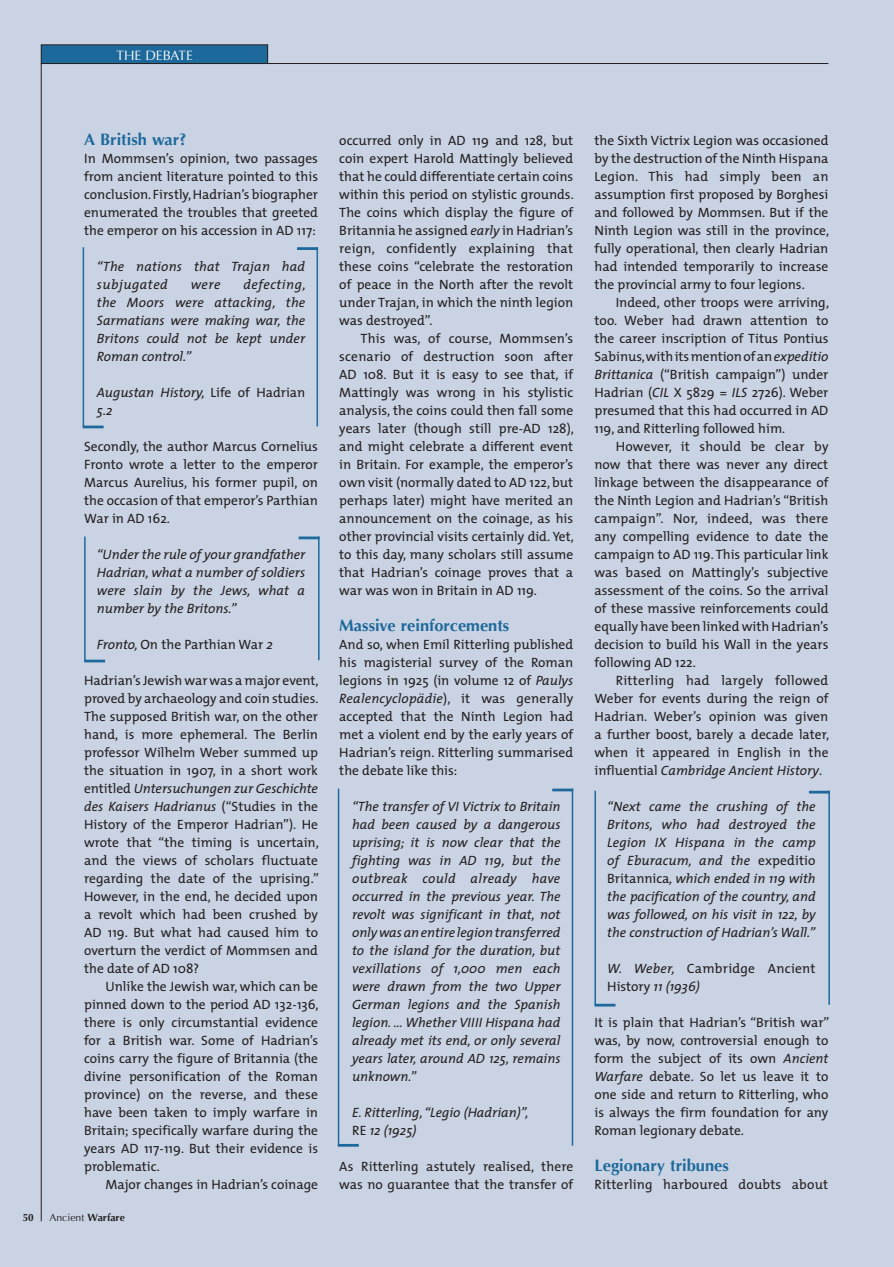
<style>
.page{position:relative;width:894px;height:1267px;background:#fff}
.page>*{position:absolute;margin:0;border:0;box-sizing:border-box;transform-origin:0 0}
.t1{font:700 16.5px "Optima";color:#1d699b}
.t2{font:13.5px/18px "The Mix";color:#231f20;text-align:justify}
.t3{font:italic 13.5px/18px "The Mix";color:#231f20;text-align:justify}
.t4{font:13.5px/18px "The Mix";letter-spacing:.02em;color:#231f20}
.t5{font:13.5px "Optima";color:#fff}
.t6{font:10.5px "Optima";color:#231f20}
.t7{font:700 10.5px "Optima";color:#231f20;scale:.95 1}
.s1{font-style:normal}
.s2{font-style:italic}
.s3{font-weight:700}
</style>
<div class="page">
<div style="left:0;top:0;width:894px;height:1266px;background:#cad3e3"></div>
<hr style="left:41px;top:63px;width:787px;height:1px;background:#231f20">
<div style="left:41px;top:45px;width:227px;height:18px;background:#1d699b"></div>
<div style="left:41px;top:44px;width:227px;height:20px;border:1px solid #231f20"></div>
<hr style="left:41px;top:64px;width:1px;height:1157px;background:#231f20">
<hr style="left:316px;top:247px;width:2px;height:179px;background:#1d699b">
<hr style="left:82px;top:247px;width:2px;height:179px;background:#1d699b">
<hr style="left:297px;top:247px;width:21px;height:2px;background:#1d699b">
<hr style="left:83px;top:426px;width:21px;height:2px;background:#1d699b">
<hr style="left:318px;top:536px;width:2px;height:124px;background:#1d699b">
<hr style="left:84px;top:536px;width:2px;height:124px;background:#1d699b">
<hr style="left:299px;top:537px;width:20px;height:2px;background:#1d699b">
<hr style="left:84px;top:660px;width:21px;height:2px;background:#1d699b">
<hr style="left:571px;top:788px;width:2px;height:357px;background:#1d699b">
<hr style="left:337px;top:788px;width:2px;height:357px;background:#1d699b">
<hr style="left:552px;top:788px;width:21px;height:2px;background:#1d699b">
<hr style="left:338px;top:1144px;width:21px;height:2px;background:#1d699b">
<hr style="left:828px;top:790px;width:2px;height:214px;background:#1d699b">
<hr style="left:594px;top:790px;width:2px;height:214px;background:#1d699b">
<hr style="left:809px;top:791px;width:21px;height:2px;background:#1d699b">
<hr style="left:594px;top:1003px;width:21px;height:2px;background:#1d699b">
<p class="t5" style="left:117px;top:47px;width:78px">The Debate</p>
<p class="t1" style="left:84px;top:129px;width:104px">A British war?</p>
<p class="t2" style="left:84px;top:148px;width:235px">In Mommsen’s opinion, two passages from ancient literature pointed to this conclusion. Firstly, Hadrian’s biographer enumerated the troubles that greeted the emperor on his accession in AD 117:</p>
<p class="t3" style="left:97px;top:256px;width:210px">“The nations that Trajan had subjugated</p>
<p class="t3" style="left:97px;top:274px;width:210px;text-indent:147px">defecting, the Moors were attacking, the Sarmatians were making war, the Britons could not be kept under Roman control.”</p>
<p class="t3" style="left:97px;top:382px;width:210px">Augustan History, <span class="s1">Life of Hadrian<br></span>5.2</p>
<p class="t2" style="left:84px;top:436px;width:235px">Secondly, the author Marcus Cornelius Fronto wrote a letter to the emperor Marcus Aurelius, his former pupil, on the occasion of that emperor’s Parthian War in AD 162.</p>
<p class="t3" style="left:97px;top:544px;width:210px">“Under the rule of your grandfather Hadrian, what a number of soldiers were slain by the Jews, what a number by the Britons.”</p>
<p class="t2" style="left:97px;top:634px;width:178px"><span class="s2">Fronto,</span> On the Parthian War <span class="s2">2</span></p>
<p class="t2" style="left:84px;top:670px;width:236px">Hadrian’s Jewish war was a major event, proved by archaeology and coin studies.<br>The supposed British war, on the other hand, is more ephemeral. The Berlin professor Wilhelm Weber summed up the situation in 1907, in a short work entitled <span class="s2">Untersuchungen zur Geschichte des Kaisers Hadrianus</span> (“Studies in the History of the Emperor Hadrian”). He wrote that “the timing is uncertain, and the views of scholars fluctuate regarding the date of the uprising.” However, in the end, he decided upon a revolt which had been crushed by AD 119. But what had caused him to overturn the verdict of Mommsen and the date of AD 108?</p>
<p class="t2" style="left:84px;top:976px;width:236px;text-indent:21px">Unlike the Jewish war, which can be pinned down to the period AD 132-136, there is only circumstantial evidence for a British war. Some of Hadrian’s coins carry the figure of Britannia (the divine personification of the Roman province) on the reverse, and these have been taken to imply warfare in Britain; specifically warfare during the years AD 117-119. But their evidence is problematic.</p>
<p class="t2" style="left:105px;top:1174px;width:214px">Major changes in Hadrian’s coinage</p>
<p class="t3" style="left:191px;top:274px;width:31px">were</p>
<p class="t7" style="left:23px;top:1211px;width:13px">50</p>
<p class="t6" style="left:49px;top:1211px;width:77px">Ancient <span class="s3">Warfare</span></p>
<p class="t2" style="left:339px;top:130px;width:236px">occurred only in AD 119 and 128, but coin expert Harold Mattingly believed that he could differentiate certain coins within this period on stylistic grounds.<br>The coins which display the figure of Britannia he assigned <span class="s2">early</span> in Hadrian’s reign, confidently explaining that these coins “celebrate the restoration of peace in the North after the revolt under Trajan, in which the ninth legion was destroyed”.</p>
<p class="t2" style="left:339px;top:328px;width:236px;text-indent:21px">This was, of course, Mommsen’s scenario of destruction soon after AD 108. But it is easy to see that, if Mattingly was wrong in his stylistic analysis, the coins could then fall some years later (though still pre-AD 128), and might celebrate a different event in Britain. For example, the emperor’s own visit (normally dated to AD 122, but perhaps later) might have merited an announcement on the coinage, as his other provincial visits certainly did. Yet, to this day, many scholars still assume that Hadrian’s coinage proves that a war was won in Britain in AD 119.</p>
<p class="t1" style="left:339px;top:615px;width:171px">Massive reinforcements</p>
<p class="t2" style="left:339px;top:634px;width:235px">And so, when Emil Ritterling published his magisterial survey of the Roman legions in 1925 (in volume 12 of <span class="s2">Paulys Realencyclopädie</span>), it was generally accepted that the Ninth Legion had met a violent end by the early years of Hadrian’s reign. Ritterling summarised the debate like this:</p>
<p class="t3" style="left:352px;top:796px;width:210px">“The transfer of VI Victrix to Britain had been caused by a dangerous uprising; it is now clear that the fighting was in AD 119, but the outbreak could already have occurred in the previous year. The revolt was significant in that, not only was an entire legion transferred to the island for the duration, but vexillations of 1,000 men each were drawn from the two Upper German legions and the Spanish legion. … Whether VIIII Hispana had already met its end, or only several years later, around AD 125, remains unknown.”</p>
<p class="t3" style="left:352px;top:1102px;width:178px">E. Ritterling, “Legio (Hadrian)”,<br><span class="s1">RE</span> 12 (1925)</p>
<p class="t2" style="left:339px;top:1156px;width:235px">As Ritterling astutely realised, there was no guarantee that the transfer of</p>
<p class="t2" style="left:594px;top:130px;width:236px">the Sixth Victrix Legion was occasioned by the destruction of the Ninth Hispana Legion. This had simply been an assumption first proposed by Borghesi and followed by Mommsen. But if the Ninth Legion was still in the province, fully operational, then clearly Hadrian had intended temporarily to increase the provincial army to four legions.</p>
<p class="t2" style="left:594px;top:292px;width:236px;text-indent:21px">Indeed, other troops were arriving, too. Weber had drawn attention to the career inscription of Titus Pontius Sabinus, with its mention of an <span class="s2">expeditio Brittanica</span> (“British campaign”) under Hadrian (<span class="s2">CIL</span> X 5829 = <span class="s2">ILS</span> 2726). Weber presumed that this had occurred in AD 119, and Ritterling followed him.</p>
<p class="t2" style="left:594px;top:436px;width:235px;text-indent:21px">However, it should be clear by now that there was never any direct linkage between the disappearance of the Ninth Legion and Hadrian’s “British campaign”. Nor, indeed, was there any compelling evidence to date the campaign to AD 119. This particular link was based on Mattingly’s subjective assessment of the coins. So the arrival of these massive reinforcements could equally have been linked with Hadrian’s decision to build his Wall in the years following AD 122.</p>
<p class="t2" style="left:594px;top:670px;width:236px;text-indent:21px">Ritterling had largely followed Weber for events during the reign of Hadrian. Weber’s opinion was given a further boost, barely a decade later, when it appeared in English in the influential <span class="s2">Cambridge Ancient History</span>.</p>
<p class="t3" style="left:607px;top:796px;width:210px">“Next came the crushing of the Britons, who had destroyed the Legion IX Hispana in the camp of Eburacum, and the <span class="s1">expeditio Britannica</span>, which ended in 119 with the pacification of the country, and was followed, on his visit in 122, by the construction of Hadrian’s Wall.”</p>
<p class="t4" style="left:607px;top:958px;width:210px"><span class="s2">W. Weber,</span> Cambridge Ancient<br>History <span class="s2">11 (1936)</span></p>
<p class="t2" style="left:594px;top:1012px;width:236px">It is plain that Hadrian’s “British war” was, by now, controversial enough to form the subject of its own <span class="s2">Ancient Warfare</span> debate. So let us leave it to one side and return to Ritterling, who is always the firm foundation for any Roman legionary debate.</p>
<p class="t1" style="left:594px;top:1155px;width:136px">Legionary tribunes</p>
<p class="t2" style="left:594px;top:1174px;width:235px">Ritterling harboured doubts about</p>
</div>
